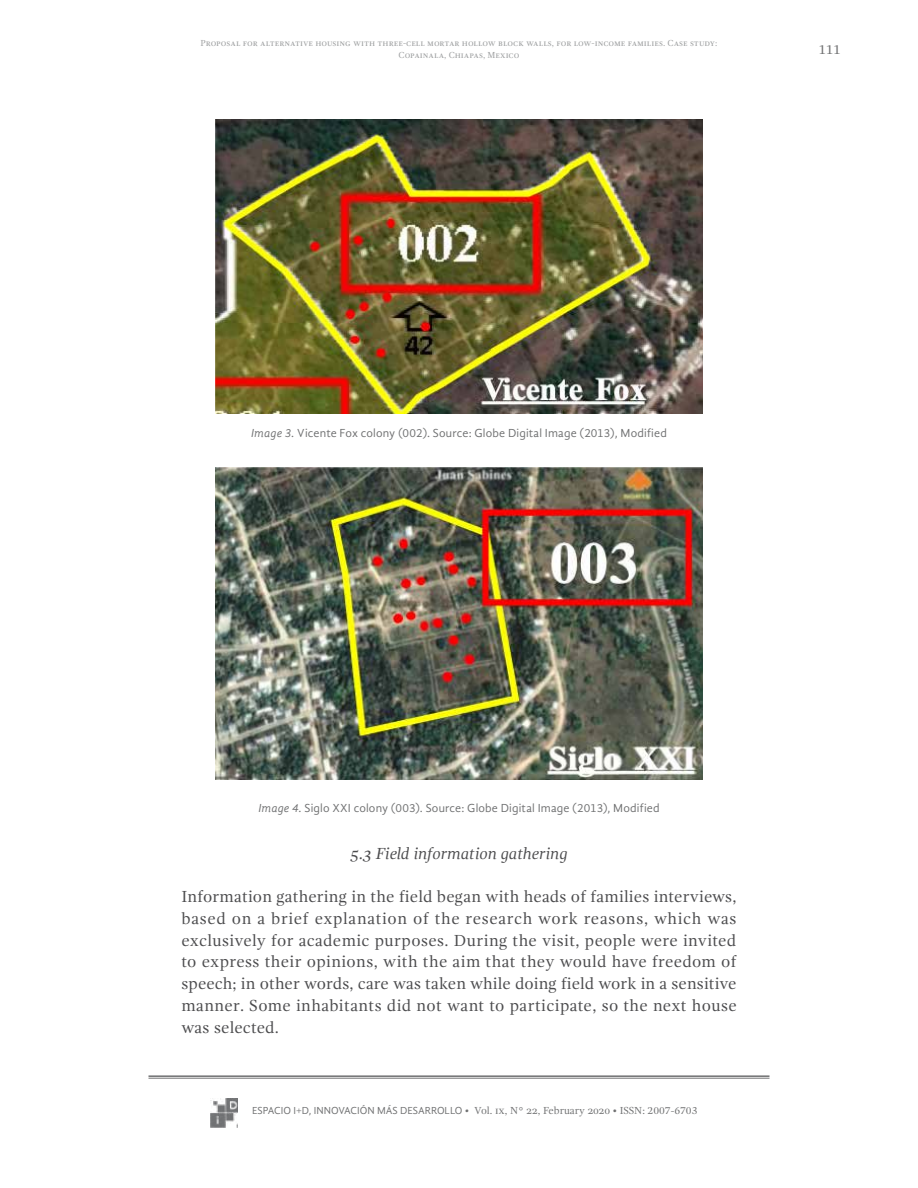
<style>
.page{position:relative;width:918px;height:1188px;background:#fff}
.page>*{position:absolute;margin:0;border:0;box-sizing:border-box;transform-origin:0 0}
.t1{font:16.5px/21.8px "Gandhi Serif";letter-spacing:.01em;color:#4b4b4d;text-align:justify}
.t2{font:italic 16.5px "Gandhi Serif";color:#4b4b4d}
.t3{font:13.5px "Gandhi Serif";color:#707172}
.t4{font:12px "Gandhi Sans";letter-spacing:.015em;color:#707172}
.t5{font:10.5px "Gandhi Serif";color:#707172}
.t6{font:9px/12px "Gandhi Serif";color:#9c9e9f;text-align:center}
.s1{font-style:italic}
.s2{font-family:"Gandhi Sans"}
</style>
<div class="page">
<hr style="left:148px;top:1075px;width:622px;height:2px;background:#707172">
<hr style="left:148px;top:1078px;width:622px;height:1px;background:#707172">
<img style="left:211px;top:1098px;width:27px;height:29px">
<img style="left:215px;top:119px;width:488px;height:295px">
<img style="left:215px;top:467px;width:488px;height:313px">
<p class="t6" style="left:201px;top:37px;width:518px">Proposal for alternative housing with three-cell mortar hollow block walls, for low-income families. Case study:<br>Copainala, Chiapas, Mexico</p>
<p class="t3" style="left:818px;top:42px;width:24px">111</p>
<p class="t4" style="left:251px;top:427px;width:417px"><span class="s1">Image 3.</span> Vicente Fox colony (002). Source: Globe Digital Image (2013), Modified</p>
<p class="t4" style="left:258px;top:801px;width:403px"><span class="s1">Image 4.</span> Siglo XXI colony (003). Source: Globe Digital Image (2013), Modified</p>
<p class="t2" style="left:350px;top:844px;width:219px">5.3 Field information gathering</p>
<p class="t1" style="left:181px;top:886px;width:557px">Information gathering in the field began with heads of families interviews, based on a brief explanation of the research work reasons, which was exclusively for academic purposes. During the visit, people were invited to express their opinions, with the aim that they would have freedom of speech; in other words, care was taken while doing field work in a sensitive manner. Some inhabitants did not want to participate, so the next house was selected.</p>
<p class="t5" style="left:252px;top:1105px;width:447px"><span class="s2">ESPACIO I+D, INNOVACIÓN MÁS DESARROLLO</span> <span class="s1">•</span> Vol. ix, N° 22, February 2020 • ISSN: 2007-6703</p>
</div>
